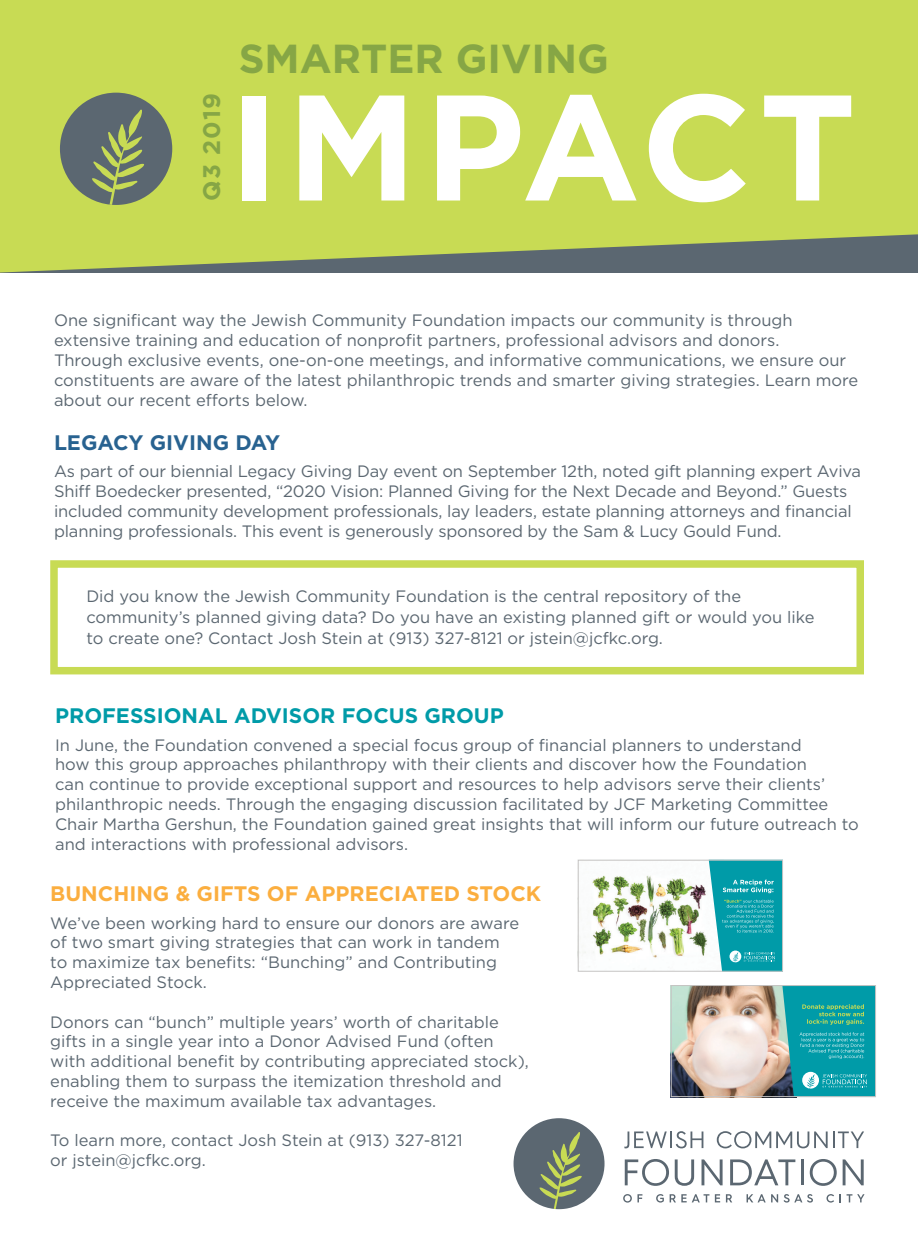
<style>
.page{position:relative;width:918px;height:1242px;background:#fff}
.page>*{position:absolute;margin:0;border:0;box-sizing:border-box;transform-origin:0 0}
.t1{font:700 150px "Gotham";letter-spacing:.05em;color:#fff}
.t2{font:700 40.5px "Gotham";color:#86a645}
.t3{font:700 24px "Gotham";letter-spacing:.05em;color:#86a645}
.t4{font:700 21px "Gotham";color:#fbae3f}
.t5{font:700 21px "Gotham";color:#009ba8}
.t6{font:700 21px "Gotham";color:#286290}
.t7{font:16.5px/19.8px "Gotham";color:#5b6771}
</style>
<div class="page">
<svg style="left:0;top:0;width:918px;height:273px;background:#bfd256"></svg>
<svg style="left:60px;top:93px;width:112px;height:112px;background:#7d8b67"></svg>
<svg style="left:624px;top:1131px;width:79px;height:17px"></svg>
<svg style="left:717px;top:1131px;width:147px;height:17px"></svg>
<svg style="left:625px;top:1159px;width:44px;height:27px"></svg>
<svg style="left:675px;top:1159px;width:19px;height:27px"></svg>
<svg style="left:702px;top:1159px;width:21px;height:26px"></svg>
<svg style="left:730px;top:1159px;width:65px;height:26px"></svg>
<hr style="left:801px;top:1159px;width:3px;height:26px;background:#5b6771">
<svg style="left:810px;top:1159px;width:27px;height:27px"></svg>
<svg style="left:843px;top:1159px;width:21px;height:26px"></svg>
<svg style="left:623px;top:1194px;width:19px;height:9px"></svg>
<svg style="left:656px;top:1194px;width:8px;height:9px"></svg>
<svg style="left:670px;top:1194px;width:39px;height:8px"></svg>
<svg style="left:715px;top:1194px;width:5px;height:8px"></svg>
<svg style="left:726px;top:1194px;width:6px;height:8px"></svg>
<svg style="left:747px;top:1194px;width:31px;height:8px"></svg>
<svg style="left:784px;top:1194px;width:29px;height:9px"></svg>
<svg style="left:827px;top:1194px;width:7px;height:9px"></svg>
<svg style="left:847px;top:1194px;width:18px;height:8px"></svg>
<svg style="left:514px;top:1118px;width:91px;height:91px"></svg>
<div style="left:50px;top:560px;width:814px;height:114px;border:8px solid #c8db54"></div>
<img style="left:583px;top:875px;width:125px;height:92px">
<svg style="left:709px;top:862px;width:72px;height:108px;background:#28aab5"></svg>
<div style="left:578px;top:860px;width:205px;height:112px;border:1px solid #c6c4c3"></div>
<img style="left:673px;top:987px;width:109px;height:108px">
<svg style="left:782px;top:987px;width:92px;height:108px;background:#1da1a8"></svg>
<div style="left:671px;top:985px;width:205px;height:112px;border:1px solid #c6c4c3"></div>
<p class="t2" style="left:239px;top:32px;width:372px">SMARTER GIVING</p>
<p class="t3" style="left:196px;top:201px;width:110px;rotate:-90deg">Q3 2019</p>
<p class="t1" style="left:229px;top:48px;width:629px">IMPACT</p>
<p class="t7" style="left:54px;top:310px;width:806px">One significant way the Jewish Community Foundation impacts our community is through extensive training and education of nonprofit partners, professional advisors and donors.<br>Through exclusive events, one-on-one meetings, and informative communications, we ensure our constituents are aware of the latest philanthropic trends and smarter giving strategies. Learn more about our recent efforts below.</p>
<p class="t6" style="left:54px;top:429px;width:228px">LEGACY GIVING DAY</p>
<p class="t7" style="left:54px;top:461px;width:809px">As part of our biennial Legacy Giving Day event on September 12th, noted gift planning expert Aviva Shiff Boedecker presented, “2020 Vision: Planned Giving for the Next Decade and Beyond.” Guests included community development professionals, lay leaders, estate planning attorneys and financial planning professionals. This event is generously sponsored by the Sam &amp; Lucy Gould Fund.</p>
<p class="t7" style="left:86px;top:585px;width:730px;line-height:21px">Did you know the Jewish Community Foundation is the central repository of the community’s planned giving data? Do you have an existing planned gift or would you like to create one? Contact Josh Stein at (913) 327-8121 or jstein@jcfkc.org.</p>
<p class="t5" style="left:55px;top:702px;width:450px">PROFESSIONAL ADVISOR FOCUS GROUP</p>
<p class="t7" style="left:55px;top:734px;width:805px">In June, the Foundation convened a special focus group of financial planners to understand<br>how this group approaches philanthropy with their clients and discover how the Foundation<br>can continue to provide exceptional support and resources to help advisors serve their clients’ philanthropic needs. Through the engaging discussion facilitated by JCF Marketing Committee Chair Martha Gershun, the Foundation gained great insights that will inform our future outreach to and interactions with professional advisors.</p>
<p class="t4" style="left:50px;top:880px;width:492px">BUNCHING &amp; GIFTS OF APPRECIATED STOCK</p>
<p class="t7" style="left:50px;top:912px;width:470px">We’ve been working hard to ensure our donors are aware of two smart giving strategies that can work in tandem to maximize tax benefits: “Bunching” and Contributing Appreciated Stock.</p>
<p class="t7" style="left:50px;top:1011px;width:480px">Donors can “bunch” multiple years’ worth of charitable gifts in a single year into a Donor Advised Fund (often with additional benefit by contributing appreciated stock), enabling them to surpass the itemization threshold and receive the maximum available tax advantages.</p>
<p class="t7" style="left:50px;top:1130px;width:414px">To learn more, contact Josh Stein at (913) 327-8121</p>
<p class="t7" style="left:50px;top:1150px;width:157px">or jstein@jcfkc.org.</p>
</div>
